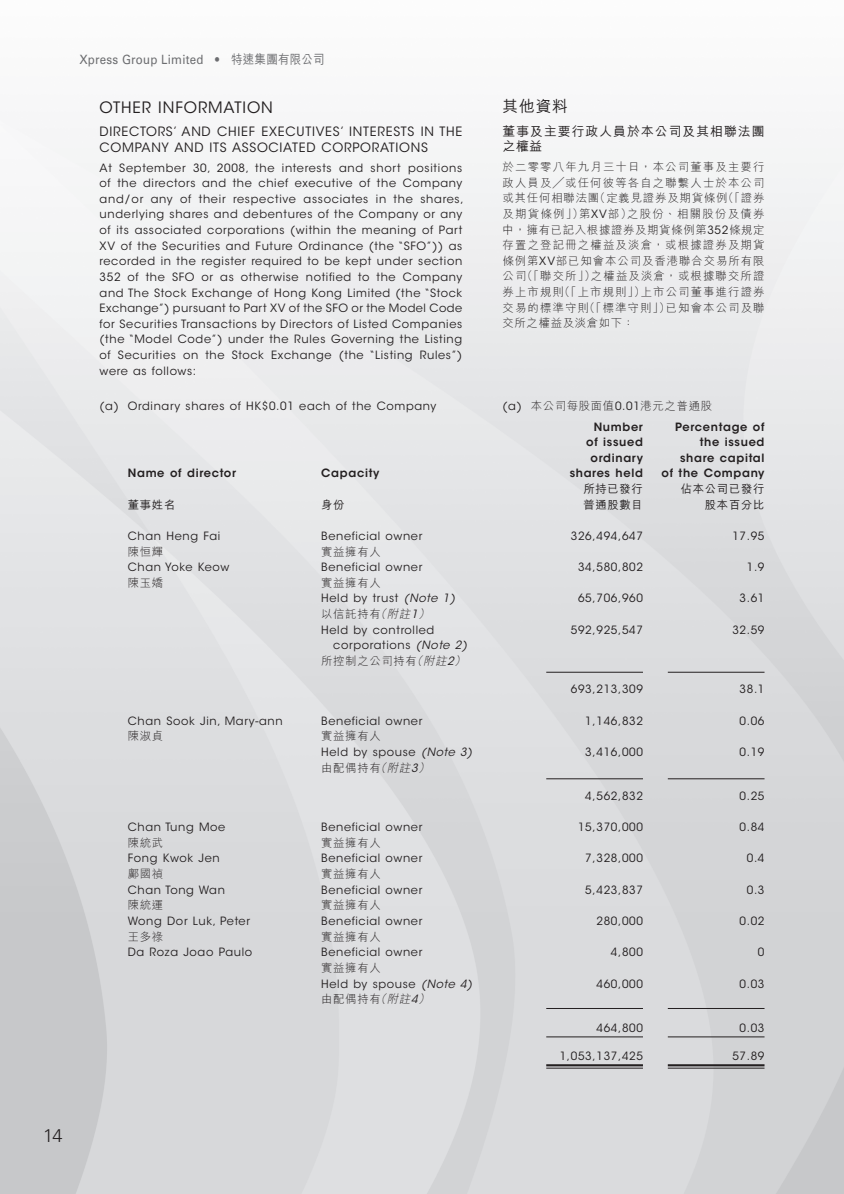
<style>
.page{position:relative;width:844px;height:1194px;background:#fff}
.page>*{position:absolute;margin:0;border:0;box-sizing:border-box;transform-origin:0 0}
.t1{font:300 18.4px "Univers LT Std";color:#231f20}
.t2{font:15.6px "ITC Avant Garde Std";letter-spacing:.06em;color:#231f20}
.t3{font:15.6px "M Hei HK Medium E Ten B5 H";color:#231f20}
.t4{font:12.8px/15.6px "ITC Avant Garde Std";letter-spacing:.06em;color:#231f20}
.t5{font:12.8px "Univers LT Std";letter-spacing:.015em;color:#6c6d70;scale:.9 1}
.t6{font:12.8px/15.6px "M Hei HK Medium E Ten B5 H";letter-spacing:.08em;color:#231f20}
.t7{font:11.4px/15.6px "ITC Avant Garde Std";letter-spacing:.06em;color:#231f20}
.t8{font:11.4px/15.6px "M Hei HK Light E Ten B5 H";letter-spacing:.06em;color:#231f20;text-align:justify}
.t9{font:600 11.4px "ITC Avant Garde Std";letter-spacing:.06em;color:#231f20}
.t10{font:11.4px "M Hei HK Medium E Ten B5 H";letter-spacing:.06em;color:#231f20}
.s1{font-family:"M Hei HK Medium E Ten B5 H"}
.s2{font-family:"ITC Avant Garde Std"}
.s3{font-style:italic}
.s4{font-family:"ITC Avant Garde Std";font-style:italic}
</style>
<div class="page">
<img style="left:0;top:148px;width:843px;height:1045px">
<hr style="left:546px;top:671px;width:96px;height:1px;background:#231f20">
<hr style="left:667px;top:671px;width:97px;height:1px;background:#231f20">
<hr style="left:546px;top:778px;width:96px;height:1px;background:#231f20">
<hr style="left:667px;top:778px;width:97px;height:1px;background:#231f20">
<hr style="left:546px;top:1007px;width:96px;height:1px;background:#231f20">
<hr style="left:667px;top:1007px;width:97px;height:1px;background:#231f20">
<hr style="left:546px;top:1036px;width:96px;height:1px;background:#231f20">
<hr style="left:667px;top:1036px;width:97px;height:1px;background:#231f20">
<hr style="left:546px;top:1064px;width:96px;height:2px;background:#231f20">
<hr style="left:546px;top:1067px;width:96px;height:1px;background:#231f20">
<hr style="left:667px;top:1064px;width:97px;height:2px;background:#231f20">
<hr style="left:667px;top:1067px;width:97px;height:1px;background:#231f20">
<p class="t5" style="left:79px;top:52px;width:274px">Xpress Group Limited • <span class="s1">特速集團有限公司</span></p>
<h2 class="t2" style="left:99px;top:101px;width:175px">OTHER INFORMATION</h2>
<p class="t4" style="left:99px;top:125px;width:364px">DIRECTORS’ AND CHIEF EXECUTIVES’ INTERESTS IN THE<br>COMPANY AND ITS ASSOCIATED CORPORATIONS</p>
<p class="t7" style="left:99px;top:161px;width:365px">At September 30, 2008, the interests and short positions of the directors and the chief executive of the Company and/or any of their respective associates in the shares, underlying shares and debentures of the Company or any of its associated corporations (within the meaning of Part XV of the Securities and Future Ordinance (the “SFO”)) as recorded in the register required to be kept under section 352 of the SFO or as otherwise notified to the Company and The Stock Exchange of Hong Kong Limited (the “Stock Exchange”) pursuant to Part XV of the SFO or the Model Code for Securities Transactions by Directors of Listed Companies (the “Model Code”) under the Rules Governing the Listing of Securities on the Stock Exchange (the “Listing Rules”) were as follows:</p>
<p class="t7" style="left:99px;top:399px;width:338px">(a) Ordinary shares of HK$0.01 each of the Company</p>
<h2 class="t3" style="left:502px;top:100px;width:67px">其他資料</h2>
<p class="t6" style="left:502px;top:125px;width:263px">董事及主要行政人員於本公司及其相聯法團之權益</p>
<p class="t8" style="left:502px;top:160px;width:263px">於二零零八年九月三十日，本公司董事及主要行政人員及╱或任何彼等各自之聯繫人士於本公司或其任何相聯法團（定義見證券及期貨條例（「證券及期貨條例」）第<span class="s2">XV</span>部）之股份、相關股份及債券中，擁有已記入根據證券及期貨條例第<span class="s2">352</span>條規定存置之登記冊之權益及淡倉，或根據證券及期貨條例第<span class="s2">XV</span>部已知會本公司及香港聯合交易所有限公司（「聯交所」）之權益及淡倉，或根據聯交所證券上市規則（「上市規則」）上市公司董事進行證券交易的標準守則（「標準守則」）已知會本公司及聯交所之權益及淡倉如下：</p>
<p class="t8" style="left:502px;top:399px;width:211px"><span class="s2">(a)</span> 本公司每股面值<span class="s2">0.01</span>港元之普通股</p>
<p class="t9" style="left:593px;top:422px;width:51px">Number</p>
<p class="t9" style="left:675px;top:422px;width:91px">Percentage of</p>
<p class="t9" style="left:585px;top:437px;width:58px">of issued</p>
<p class="t9" style="left:699px;top:437px;width:66px">the issued</p>
<p class="t9" style="left:590px;top:453px;width:54px">ordinary</p>
<p class="t9" style="left:679px;top:453px;width:86px">share capital</p>
<p class="t9" style="left:128px;top:468px;width:110px">Name of director</p>
<p class="t9" style="left:321px;top:468px;width:60px">Capacity</p>
<p class="t9" style="left:569px;top:468px;width:75px">shares held</p>
<p class="t9" style="left:661px;top:468px;width:104px">of the Company</p>
<p class="t10" style="left:583px;top:484px;width:61px">所持已發行</p>
<p class="t10" style="left:680px;top:484px;width:85px">佔本公司已發行</p>
<p class="t10" style="left:128px;top:500px;width:49px">董事姓名</p>
<p class="t10" style="left:321px;top:500px;width:25px">身份</p>
<p class="t10" style="left:583px;top:500px;width:61px">普通股數目</p>
<p class="t10" style="left:704px;top:500px;width:61px">股本百分比</p>
<p class="t7" style="left:128px;top:529px;width:94px">Chan Heng Fai</p>
<p class="t7" style="left:321px;top:529px;width:103px">Beneficial owner</p>
<p class="t7" style="left:570px;top:529px;width:73px">326,494,647</p>
<p class="t7" style="left:732px;top:529px;width:34px">17.95</p>
<p class="t8" style="left:128px;top:545px;width:37px">陳恒輝</p>
<p class="t8" style="left:321px;top:545px;width:61px">實益擁有人</p>
<p class="t7" style="left:128px;top:560px;width:103px">Chan Yoke Keow</p>
<p class="t7" style="left:321px;top:560px;width:103px">Beneficial owner</p>
<p class="t7" style="left:577px;top:560px;width:66px">34,580,802</p>
<p class="t7" style="left:746px;top:560px;width:19px">1.9</p>
<p class="t8" style="left:128px;top:576px;width:37px">陳玉嬌</p>
<p class="t8" style="left:321px;top:576px;width:61px">實益擁有人</p>
<p class="t7" style="left:321px;top:591px;width:135px">Held by trust <span class="s3">(Note 1)</span></p>
<p class="t7" style="left:577px;top:591px;width:66px">65,706,960</p>
<p class="t7" style="left:739px;top:591px;width:26px">3.61</p>
<p class="t8" style="left:321px;top:607px;width:112px">以信託持有<span class="s3">（附註</span><span class="s4">1</span><span class="s3">）</span></p>
<p class="t7" style="left:321px;top:623px;width:115px">Held by controlled</p>
<p class="t7" style="left:570px;top:623px;width:73px">592,925,547</p>
<p class="t7" style="left:732px;top:623px;width:34px">32.59</p>
<p class="t7" style="left:333px;top:638px;width:135px">corporations <span class="s3">(Note 2)</span></p>
<p class="t8" style="left:321px;top:654px;width:148px">所控制之公司持有<span class="s3">（附註</span><span class="s4">2</span><span class="s3">）</span></p>
<p class="t7" style="left:570px;top:682px;width:73px">693,213,309</p>
<p class="t7" style="left:739px;top:682px;width:26px">38.1</p>
<p class="t7" style="left:128px;top:713px;width:156px">Chan Sook Jin, Mary-ann</p>
<p class="t7" style="left:321px;top:713px;width:103px">Beneficial owner</p>
<p class="t7" style="left:585px;top:713px;width:59px">1,146,832</p>
<p class="t7" style="left:739px;top:713px;width:26px">0.06</p>
<p class="t8" style="left:128px;top:729px;width:37px">陳淑貞</p>
<p class="t8" style="left:321px;top:729px;width:61px">實益擁有人</p>
<p class="t7" style="left:321px;top:745px;width:152px">Held by spouse <span class="s3">(Note 3)</span></p>
<p class="t7" style="left:585px;top:745px;width:59px">3,416,000</p>
<p class="t7" style="left:739px;top:745px;width:26px">0.19</p>
<p class="t8" style="left:321px;top:760px;width:112px">由配偶持有<span class="s3">（附註</span><span class="s4">3</span><span class="s3">）</span></p>
<p class="t7" style="left:585px;top:789px;width:59px">4,562,832</p>
<p class="t7" style="left:739px;top:789px;width:26px">0.25</p>
<p class="t7" style="left:128px;top:820px;width:99px">Chan Tung Moe</p>
<p class="t7" style="left:321px;top:820px;width:103px">Beneficial owner</p>
<p class="t7" style="left:577px;top:820px;width:66px">15,370,000</p>
<p class="t7" style="left:739px;top:820px;width:26px">0.84</p>
<p class="t8" style="left:128px;top:836px;width:37px">陳統武</p>
<p class="t8" style="left:321px;top:836px;width:61px">實益擁有人</p>
<p class="t7" style="left:128px;top:851px;width:93px">Fong Kwok Jen</p>
<p class="t7" style="left:321px;top:851px;width:103px">Beneficial owner</p>
<p class="t7" style="left:585px;top:851px;width:59px">7,328,000</p>
<p class="t7" style="left:746px;top:851px;width:19px">0.4</p>
<p class="t8" style="left:128px;top:867px;width:37px">鄺國禎</p>
<p class="t8" style="left:321px;top:867px;width:61px">實益擁有人</p>
<p class="t7" style="left:128px;top:882px;width:99px">Chan Tong Wan</p>
<p class="t7" style="left:321px;top:882px;width:103px">Beneficial owner</p>
<p class="t7" style="left:585px;top:882px;width:59px">5,423,837</p>
<p class="t7" style="left:746px;top:882px;width:19px">0.3</p>
<p class="t8" style="left:128px;top:898px;width:37px">陳統運</p>
<p class="t8" style="left:321px;top:898px;width:61px">實益擁有人</p>
<p class="t7" style="left:128px;top:914px;width:124px">Wong Dor Luk, Peter</p>
<p class="t7" style="left:321px;top:914px;width:103px">Beneficial owner</p>
<p class="t7" style="left:596px;top:914px;width:48px">280,000</p>
<p class="t7" style="left:739px;top:914px;width:26px">0.02</p>
<p class="t8" style="left:128px;top:929px;width:37px">王多祿</p>
<p class="t8" style="left:321px;top:929px;width:61px">實益擁有人</p>
<p class="t7" style="left:128px;top:945px;width:126px">Da Roza Joao Paulo</p>
<p class="t7" style="left:321px;top:945px;width:103px">Beneficial owner</p>
<p class="t7" style="left:610px;top:945px;width:34px">4,800</p>
<p class="t7" style="left:757px;top:945px;width:8px">0</p>
<p class="t8" style="left:321px;top:961px;width:61px">實益擁有人</p>
<p class="t7" style="left:321px;top:976px;width:152px">Held by spouse <span class="s3">(Note 4)</span></p>
<p class="t7" style="left:596px;top:976px;width:48px">460,000</p>
<p class="t7" style="left:739px;top:976px;width:26px">0.03</p>
<p class="t8" style="left:321px;top:992px;width:112px">由配偶持有<span class="s3">（附註</span><span class="s4">4</span><span class="s3">）</span></p>
<p class="t7" style="left:596px;top:1020px;width:48px">464,800</p>
<p class="t7" style="left:739px;top:1020px;width:26px">0.03</p>
<p class="t7" style="left:559px;top:1049px;width:85px">1,053,137,425</p>
<p class="t7" style="left:732px;top:1049px;width:34px">57.89</p>
<h1 class="t1" style="left:43px;top:1124px;width:21px">14</h1>
</div>
